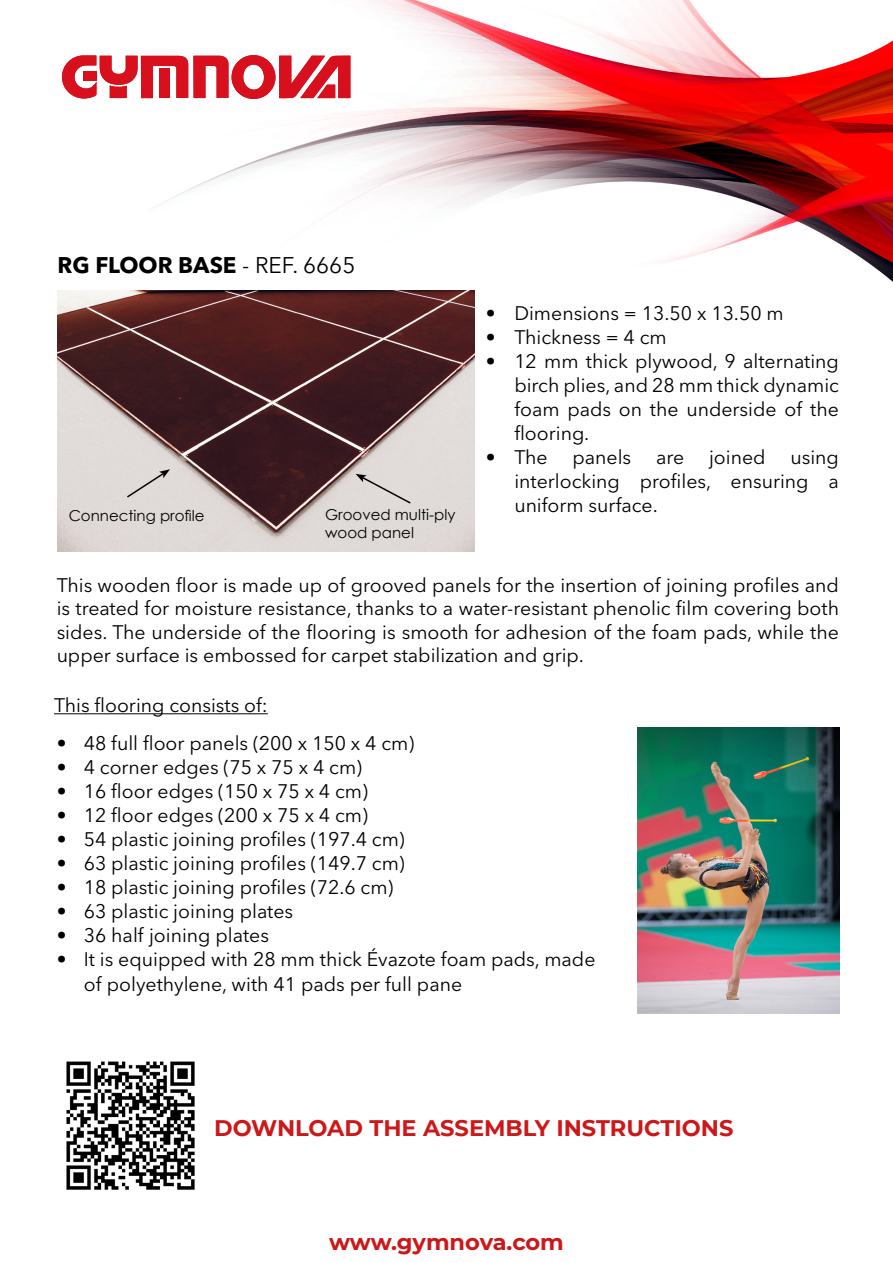
<style>
.page{position:relative;width:893px;height:1263px;background:#fff}
.page>*{position:absolute;margin:0;border:0;box-sizing:border-box;transform-origin:0 0}
.t1{font:700 22.5px "Montserrat";color:#cd1719}
.t2{font:700 22.5px "Avenir Next LT Pro";color:#000}
.t3{font:19.5px/24px "Avenir Next LT Pro";color:#000;text-align:justify}
.t4{font:15px/18px "Century Gothic";color:#020203}
.s1{font-weight:400}
</style>
<div class="page">
<img style="left:66px;top:1061px;width:129px;height:129px">
<img style="left:157px;top:0;width:736px;height:282px">
<svg style="left:62px;top:55px;width:288px;height:44px"></svg>
<img style="left:57px;top:291px;width:418px;height:261px">
<svg style="left:125px;top:469px;width:45px;height:30px"></svg>
<svg style="left:356px;top:474px;width:56px;height:31px;background:#d2cdca"></svg>
<img style="left:638px;top:727px;width:202px;height:286px">
<hr style="left:54px;top:713px;width:214px;height:1px;background:#000">
<p class="t2" style="left:58px;top:251px;width:299px">RG FLOOR BASE <span class="s1">- REF. 6665</span></p>
<p class="t4" style="left:69px;top:507px;width:137px">Connecting profile</p>
<p class="t4" style="left:325px;top:505px;width:132px">Grooved multi-ply wood panel</p>
<p class="t3" style="left:486px;top:301px;width:299px">• Dimensions = 13.50 x 13.50 m</p>
<p class="t3" style="left:486px;top:325px;width:182px">• Thickness = 4 cm</p>
<p class="t3" style="left:514px;top:349px;width:326px;text-indent:-28px">• 12 mm thick plywood, 9 alternating birch plies, and 28 mm thick dynamic foam pads on the underside of the flooring.</p>
<p class="t3" style="left:486px;top:445px;width:63px">• The</p>
<p class="t3" style="left:572px;top:445px;width:60px">panels</p>
<p class="t3" style="left:656px;top:445px;width:30px">are</p>
<p class="t3" style="left:709px;top:445px;width:58px">joined</p>
<p class="t3" style="left:514px;top:445px;width:326px;text-indent:276px">using interlocking profiles, ensuring a uniform surface.</p>
<p class="t3" style="left:57px;top:573px;width:784px;line-height:23.4px">This wooden floor is made up of grooved panels for the insertion of joining profiles and is treated for moisture resistance, thanks to a water-resistant phenolic film covering both sides. The underside of the flooring is smooth for adhesion of the foam pads, while the upper surface is embossed for carpet stabilization and grip.</p>
<p class="t3" style="left:54px;top:693px;width:215px">This flooring consists of:</p>
<p class="t3" style="left:57px;top:731px;width:359px">• 48 full floor panels (200 x 150 x 4 cm)</p>
<p class="t3" style="left:57px;top:755px;width:307px">• 4 corner edges (75 x 75 x 4 cm)</p>
<p class="t3" style="left:57px;top:779px;width:313px">• 16 floor edges (150 x 75 x 4 cm)</p>
<p class="t3" style="left:57px;top:803px;width:313px">• 12 floor edges (200 x 75 x 4 cm)</p>
<p class="t3" style="left:57px;top:827px;width:349px">• 54 plastic joining profiles (197.4 cm)</p>
<p class="t3" style="left:57px;top:851px;width:349px">• 63 plastic joining profiles (149.7 cm)</p>
<p class="t3" style="left:57px;top:875px;width:338px">• 18 plastic joining profiles (72.6 cm)</p>
<p class="t3" style="left:57px;top:899px;width:238px">• 63 plastic joining plates</p>
<p class="t3" style="left:57px;top:923px;width:214px">• 36 half joining plates</p>
<p class="t3" style="left:84px;top:947px;width:513px;text-indent:-27px">• It is equipped with 28 mm thick Évazote foam pads, made of polyethylene, with 41 pads per full pane</p>
<p class="t1" style="left:214px;top:1112px;width:521px">DOWNLOAD THE ASSEMBLY INSTRUCTIONS</p>
<p class="t1" style="left:329px;top:1226px;width:236px">www.gymnova.com</p>
</div>
